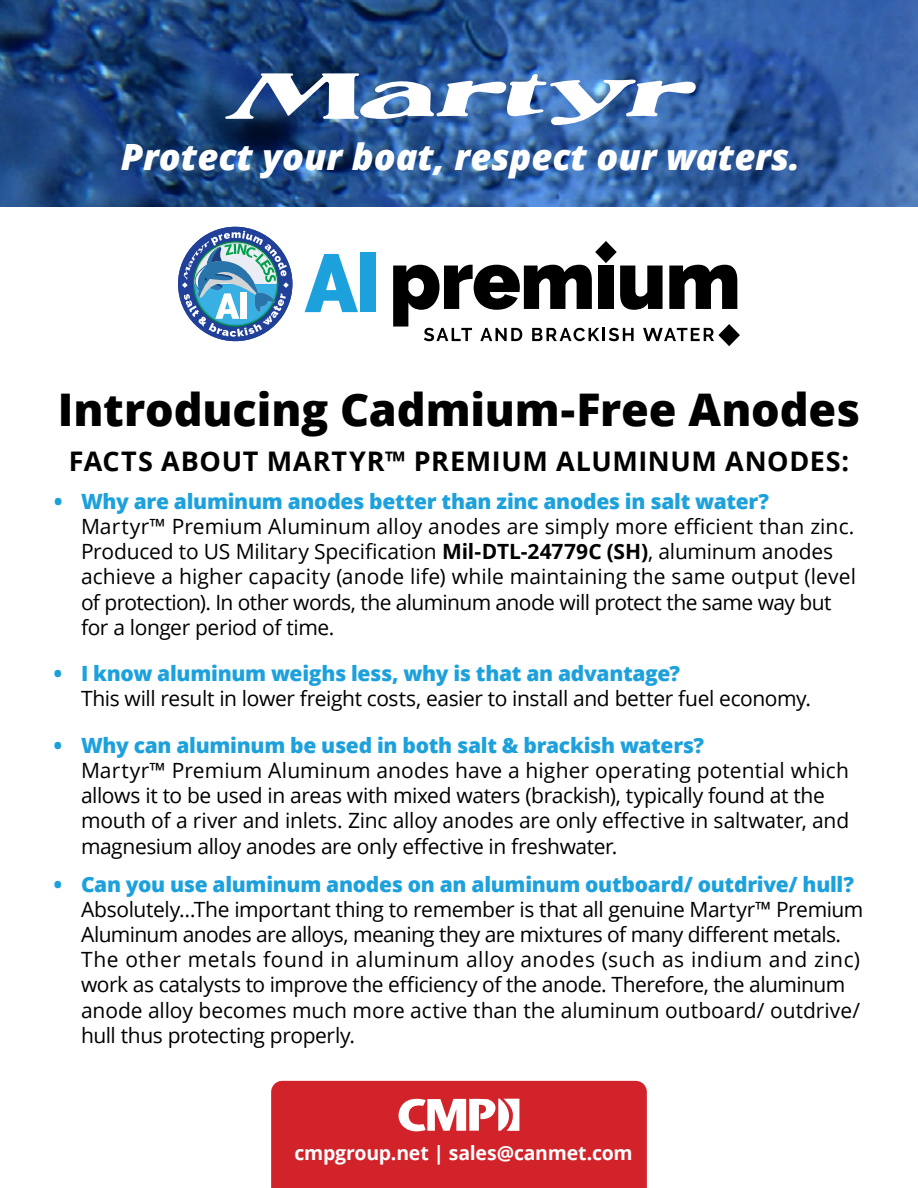
<style>
.page{position:relative;width:918px;height:1188px;background:#fff}
.page>*{position:absolute;margin:0;border:0;box-sizing:border-box;transform-origin:0 0}
.t1{font:800 45px "Open Sans";letter-spacing:-.005em;color:#000}
.t2{font:italic 800 36.15px "Open Sans";color:#fff}
.t3{font:700 27px "Open Sans";letter-spacing:.02em;color:#000}
.t4{font:21px/25.2px "Open Sans";letter-spacing:-.01em;color:#000}
.t5{font:800 21px "Open Sans";letter-spacing:-.015em;color:#1da1dc}
.t6{font:700 19.5px "Open Sans";letter-spacing:-.015em;color:#fff}
.s1{font-weight:700}
</style>
<div class="page">
<img style="left:0;top:0;width:918px;height:206px">
<svg style="left:225px;top:73px;width:473px;height:54px"></svg>
<svg style="left:178px;top:227px;width:114px;height:114px"></svg>
<svg style="left:271px;top:1081px;width:376px;height:107px;background:#d43037"></svg>
<svg style="left:305px;top:254px;width:53px;height:58px"></svg>
<div style="left:360px;top:252px;width:16px;height:60px;background:#1da1dc"></div>
<svg style="left:393px;top:241px;width:347px;height:105px"></svg>
<h2 class="t2" style="left:121px;top:129px;width:681px">Protect your boat, respect our waters.</h2>
<h1 class="t1" style="left:58px;top:375px;width:804px">Introducing Cadmium-Free Anodes</h1>
<p class="t3" style="left:69px;top:442px;width:782px">FACTS ABOUT MARTYR™ PREMIUM ALUMINUM ANODES:</p>
<p class="t5" style="left:54px;top:485px;width:716px">• Why are aluminum anodes better than zinc anodes in salt water?</p>
<p class="t4" style="left:81px;top:513px;width:777px">Martyr™ Premium Aluminum alloy anodes are simply more efficient than zinc.<br>Produced to US Military Specification <span class="s1">Mil-DTL-24779C (SH)</span>, aluminum anodes achieve a higher capacity (anode life) while maintaining the same output (level of protection). In other words, the aluminum anode will protect the same way but for a longer period of time.</p>
<p class="t5" style="left:54px;top:658px;width:628px">• I know aluminum weighs less, why is that an advantage?</p>
<p class="t4" style="left:81px;top:686px;width:732px">This will result in lower freight costs, easier to install and better fuel economy.</p>
<p class="t5" style="left:54px;top:729px;width:652px">• Why can aluminum be used in both salt &amp; brackish waters?</p>
<p class="t4" style="left:81px;top:757px;width:770px">Martyr™ Premium Aluminum anodes have a higher operating potential which allows it to be used in areas with mixed waters (brackish), typically found at the mouth of a river and inlets. Zinc alloy anodes are only effective in saltwater, and magnesium alloy anodes are only effective in freshwater.</p>
<p class="t5" style="left:54px;top:868px;width:801px">• Can you use aluminum anodes on an aluminum outboard/ outdrive/ hull?</p>
<p class="t4" style="left:81px;top:896px;width:784px">Absolutely…The important thing to remember is that all genuine Martyr™ Premium Aluminum anodes are alloys, meaning they are mixtures of many different metals.<br>The other metals found in aluminum alloy anodes (such as indium and zinc) work as catalysts to improve the efficiency of the anode. Therefore, the aluminum anode alloy becomes much more active than the aluminum outboard/ outdrive/ hull thus protecting properly.</p>
<p class="t6" style="left:294px;top:1140px;width:340px">cmpgroup.net | sales@canmet.com</p>
</div>
